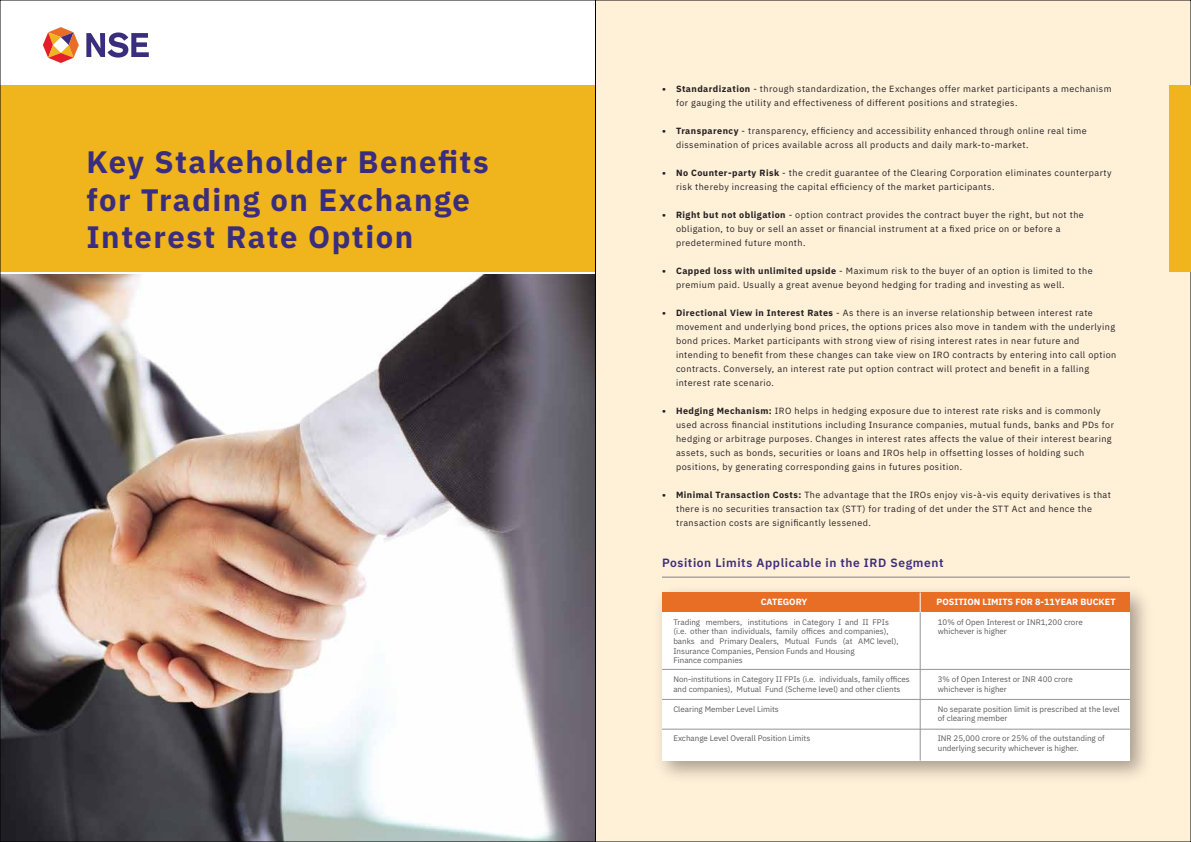
<style>
.page{position:relative;width:1191px;height:842px;background:#fff}
.page>*{position:absolute;margin:0;border:0;box-sizing:border-box;transform-origin:0 0}
.t1{font:700 31px/37.2px "IBM Plex Sans";letter-spacing:.05em;color:#3a2d7d}
.t2{font:600 12px "IBM Plex Sans";letter-spacing:.05em;color:#3a2d7d}
.t3{font:9px/14px "IBM Plex Sans";letter-spacing:.05em;color:#231f20}
.t4{font:700 9px "IBM Plex Sans";color:#fff}
.t5{font:8px/9.6px "IBM Plex Sans";color:#58595b}
.s1{font-weight:700}
</style>
<div class="page">
<div style="left:595px;top:0;width:596px;height:842px;background:#fff0d8"></div>
<div style="left:1169px;top:85px;width:22px;height:187px;background:#f0b51c"></div>
<div style="left:0;top:85px;width:595px;height:187px;background:#f0b51c"></div>
<img style="left:2px;top:275px;width:591px;height:565px">
<svg style="left:86px;top:32px;width:63px;height:26px"></svg>
<svg style="left:43px;top:27px;width:36px;height:36px"></svg>
<hr style="left:662px;top:577px;width:467px;height:1px;background:#808285">
<img style="left:660px;top:591px;width:486px;height:186px">
<div style="left:662px;top:593px;width:467px;height:168px;background:#fff"></div>
<div style="left:662px;top:592px;width:467px;height:20px;background:#e86e25"></div>
<hr style="left:662px;top:669px;width:467px;height:1px;background:#939598">
<hr style="left:662px;top:699px;width:467px;height:1px;background:#939598">
<hr style="left:662px;top:729px;width:467px;height:1px;background:#939598">
<hr style="left:920px;top:612px;width:1px;height:149px;background:#939598">
<svg style="left:920px;top:592px;width:1px;height:20px"></svg>
<h1 class="t1" style="left:86px;top:141px;width:404px">Key Stakeholder Benefits for Trading on Exchange<br>Interest Rate Option</h1>
<p class="t3" style="left:676px;top:81px;width:437px;text-indent:-14px"><span class="s1">• Standardization</span> - through standardization, the Exchanges offer market participants a mechanism for gauging the utility and effectiveness of different positions and strategies.</p>
<p class="t3" style="left:676px;top:123px;width:412px;text-indent:-14px"><span class="s1">• Transparency</span> - transparency, efficiency and accessibility enhanced through online real time dissemination of prices available across all products and daily mark-to-market.</p>
<p class="t3" style="left:676px;top:165px;width:437px;text-indent:-14px"><span class="s1">• No Counter-party Risk</span> - the credit guarantee of the Clearing Corporation eliminates counterparty risk thereby increasing the capital efficiency of the market participants.</p>
<p class="t3" style="left:676px;top:207px;width:409px;text-indent:-14px"><span class="s1">• Right but not obligation</span> - option contract provides the contract buyer the right, but not the obligation, to buy or sell an asset or financial instrument at a fixed price on or before a predetermined future month.</p>
<p class="t3" style="left:676px;top:263px;width:418px;text-indent:-14px"><span class="s1">• Capped loss with unlimited upside</span> - Maximum risk to the buyer of an option is limited to the premium paid. Usually a great avenue beyond hedging for trading and investing as well.</p>
<p class="t3" style="left:676px;top:305px;width:442px;text-indent:-14px"><span class="s1">• Directional View in Interest Rates</span> - As there is an inverse relationship between interest rate movement and underlying bond prices, the options prices also move in tandem with the underlying bond prices. Market participants with strong view of rising interest rates in near future and intending to benefit from these changes can take view on IRO contracts by entering into call option contracts. Conversely, an interest rate put option contract will protect and benefit in a falling interest rate scenario.</p>
<p class="t3" style="left:676px;top:403px;width:439px;text-indent:-14px"><span class="s1">• Hedging Mechanism:</span> IRO helps in hedging exposure due to interest rate risks and is commonly used across financial institutions including Insurance companies, mutual funds, banks and PDs for hedging or arbitrage purposes. Changes in interest rates affects the value of their interest bearing assets, such as bonds, securities or loans and IROs help in offsetting losses of holding such positions, by generating corresponding gains in futures position.</p>
<p class="t3" style="left:676px;top:487px;width:436px;text-indent:-14px"><span class="s1">• Minimal Transaction Costs:</span> The advantage that the IROs enjoy vis-à-vis equity derivatives is that there is no securities transaction tax (STT) for trading of det under the STT Act and hence the transaction costs are significantly lessened.</p>
<h2 class="t2" style="left:662px;top:553px;width:283px">Position Limits Applicable in the IRD Segment</h2>
<p class="t4" style="left:760px;top:595px;width:48px">CATEGORY</p>
<p class="t4" style="left:936px;top:595px;width:180px">POSITION LIMITS FOR 8-11YEAR BUCKET</p>
<p class="t5" style="left:673px;top:616px;width:227px">Trading members, institutions in Category I and II FPIs (i.e. other than individuals, family offices and companies), banks and Primary Dealers, Mutual Funds (at AMC level), Insurance Companies, Pension Funds and Housing<br>Finance companies</p>
<p class="t5" style="left:673px;top:674px;width:238px">Non-institutions in Category II FPIs (i.e. individuals, family offices and companies), Mutual Fund (Scheme level) and other clients</p>
<p class="t5" style="left:673px;top:704px;width:107px">Clearing Member Level Limits</p>
<p class="t5" style="left:673px;top:733px;width:138px">Exchange Level Overall Position Limits</p>
<p class="t5" style="left:937px;top:616px;width:146px">10% of Open Interest or INR1,200 crore whichever is higher</p>
<p class="t5" style="left:937px;top:674px;width:137px">3% of Open Interest or INR 400 crore whichever is higher</p>
<p class="t5" style="left:937px;top:703px;width:183px">No separate position limit is prescribed at the level of clearing member</p>
<p class="t5" style="left:937px;top:733px;width:168px">INR 25,000 crore or 25% of the outstanding of underlying security whichever is higher.</p>
</div>
